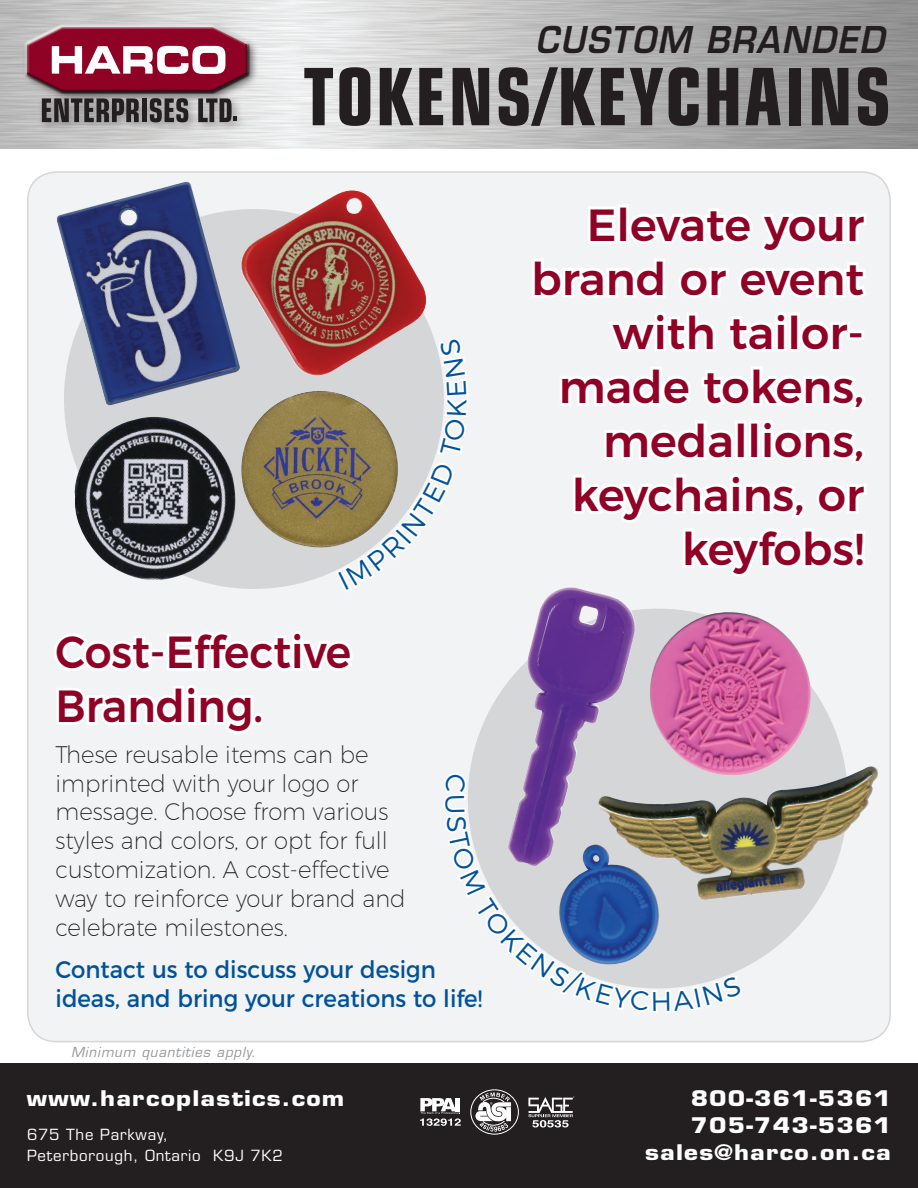
<style>
.page{position:relative;width:918px;height:1188px;background:#fff}
.page>*{position:absolute;margin:0;border:0;box-sizing:border-box;transform-origin:0 0}
.t1{font:700 condensed 79.2px "Eurostile LT Std";letter-spacing:.03em;color:#231f20;scale:.91 1}
.t2{font:500 45px/54px "Montserrat";color:#900126;text-align:right}
.t3{font:500 45px/54px "Montserrat";color:#900126;scale:.95 1}
.t4{font:italic 600 36px "Eurostile LT Std";letter-spacing:.05em;color:#231f20;scale:.92 1}
.t5{font:200 24px/28.8px "Montserrat";color:#231f20;scale:.95 1}
.t6{font:24px/28.8px "Montserrat";color:#01529a;scale:.95 1}
.t7{font:700 21px/27px "Eurostile LT Std";letter-spacing:.05em;color:#fff;text-align:right;scale:1.15 1}
.t8{font:15px/21px "Eurostile LT Std";letter-spacing:.05em;color:#fff}
.t9{font:italic 13.5px "Eurostile LT Std";letter-spacing:.06em;color:#95979a}
</style>
<div class="page">
<div style="left:28px;top:172px;width:862px;height:870px;background:#f2f3f4;border-radius:29px"></div>
<div style="left:23px;top:23px;width:236px;height:81px;background:#231f20;opacity:.75"></div>
<div style="left:24px;top:24px;width:225px;height:52px;background:#fff;opacity:.75"></div>
<div style="left:37px;top:93px;width:211px;height:41px;background:#231f20;opacity:.35"></div>
<svg style="left:26px;top:26px;width:222px;height:96px;background:#975566"></svg>
<div style="left:0;top:1063px;width:918px;height:125px;background:#231f20"></div>
<div style="left:470px;top:1089px;width:49px;height:46px;border:1px solid #fff;border-radius:50%"></div>
<svg style="left:475px;top:1092px;width:36px;height:40px"></svg>
<svg style="left:420px;top:1098px;width:41px;height:28px"></svg>
<svg style="left:528px;top:1096px;width:46px;height:31px"></svg>
<svg style="left:533px;top:205px;width:333px;height:371px"></svg>
<div style="left:64px;top:209px;width:380px;height:380px;background:#d5d6d8;border-radius:50%"></div>
<div style="left:468px;top:609px;width:380px;height:379px;background:#d5d6d8;border-radius:50%"></div>
<svg style="left:54px;top:631px;width:298px;height:103px"></svg>
<div style="left:253px;top:713px;width:11px;height:12px;border:6px solid #fff;border-radius:50%"></div>
<img style="left:72px;top:417px;width:171px;height:172px">
<img style="left:744px;top:766px;width:134px;height:131px">
<img style="left:650px;top:612px;width:163px;height:172px">
<img style="left:507px;top:587px;width:135px;height:183px">
<img style="left:56px;top:182px;width:178px;height:224px">
<img style="left:241px;top:391px;width:92px;height:158px">
<img style="left:234px;top:190px;width:199px;height:186px">
<svg style="left:333px;top:337px;width:135px;height:255px"></svg>
<svg style="left:444px;top:770px;width:300px;height:243px"></svg>
<h3 class="t4" style="left:535px;top:18px;width:381px">CUSTOM BRANDED</h3>
<h1 class="t1" style="left:303px;top:49px;width:647px">TOKENS/KEYCHAINS</h1>
<h2 class="t3" style="left:56px;top:622px;width:313px">Cost-Effective<br>Branding.</h2>
<p class="t5" style="left:56px;top:738px;width:370px">These reusable items can be imprinted with your logo or message. Choose from various styles and colors, or opt for full customization. A cost-effective way to reinforce your brand and celebrate milestones.</p>
<p class="t6" style="left:56px;top:953px;width:451px">Contact us to discuss your design ideas, and bring your creations to life!</p>
<p class="t9" style="left:71px;top:1044px;width:186px">Minimum quantities apply.</p>
<p class="t7" style="left:27px;top:1085px;width:278px">www.harcoplastics.com</p>
<p class="t8" style="left:27px;top:1124px;width:257px">675 The Parkway,<br>Peterborough, Ontario K9J 7K2</p>
<h2 class="t2" style="left:531px;top:194px;width:334px">Elevate your brand or event with tailor&shy;made tokens, medallions, keychains, or keyfobs!</h2>
<p class="t7" style="left:645px;top:1085px;width:215px">800-361-5361<br>705-743-5361 sales@harco.on.ca</p>
</div>
